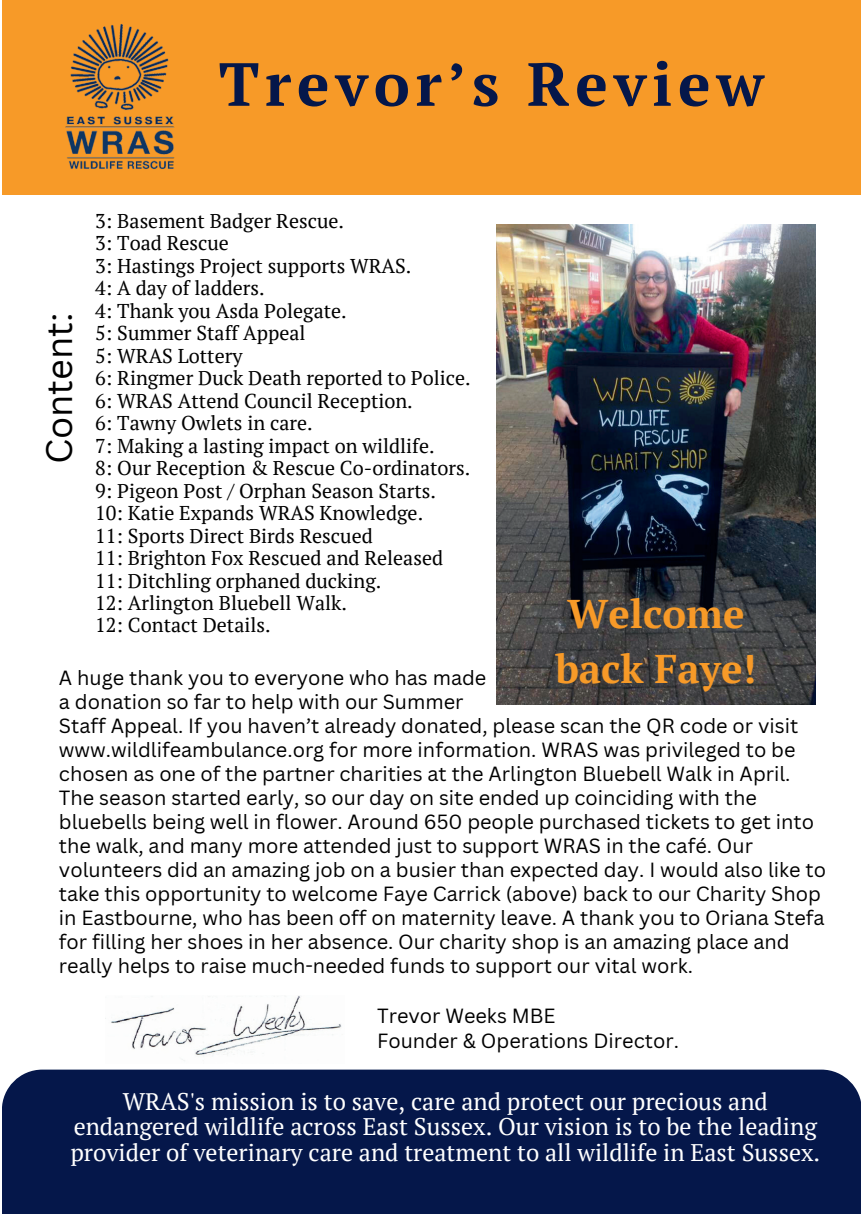
<style>
.page{position:relative;width:861px;height:1214px;background:#fff}
.page>*{position:absolute;margin:0;border:0;box-sizing:border-box;transform-origin:0 0}
.t1{font:700 60.8px "PT Serif";letter-spacing:.095em;color:#05174a}
.t2{font:700 40px/55.6px "PT Serif";color:#f79a28}
.t3{font:36px "Canva Sans";color:#000}
.t4{font:24px/25.4px "PT Serif";color:#fff;text-align:center}
.t5{font:20px/24px "Canva Sans";color:#000}
.t6{font:20px/22.4px "PT Serif";color:#000}
</style>
<div class="page">
<div style="left:2px;top:0;width:859px;height:195px;background:#f79a28"></div>
<img style="left:65px;top:24px;width:110px;height:145px">
<div style="left:2px;top:1069px;width:859px;height:145px;background:#05174a"></div>
<img style="left:111px;top:995px;width:231px;height:65px">
<img style="left:496px;top:225px;width:320px;height:480px">
<h1 class="t1" style="left:219px;top:43px;width:547px">Trevor’s Review</h1>
<p class="t6" style="left:95px;top:209px;width:377px">3: Basement Badger Rescue.<br>3: Toad Rescue<br>3: Hastings Project supports WRAS.<br>4: A day of ladders.<br>4: Thank you Asda Polegate.<br>5: Summer Staff Appeal<br>5: WRAS Lottery<br>6: Ringmer Duck Death reported to Police.<br>6: WRAS Attend Council Reception.<br>6: Tawny Owlets in care.<br>7: Making a lasting impact on wildlife.<br>8: Our Reception &amp; Rescue Co-ordinators.<br>9: Pigeon Post / Orphan Season Starts.<br>10: Katie Expands WRAS Knowledge.<br>11: Sports Direct Birds Rescued<br>11: Brighton Fox Rescued and Released<br>11: Ditchling orphaned ducking.<br>12: Arlington Bluebell Walk.<br>12: Contact Details.</p>
<h3 class="t3" style="left:38px;top:464px;width:153px;rotate:-90deg">Content:</h3>
<h2 class="t2" style="left:555px;top:585px;width:202px">Welcome back Faye!</h2>
<p class="t5" style="left:59px;top:666px;width:769px">A huge thank you to everyone who has made<br>a donation so far to help with our Summer<br>Staff Appeal. If you haven’t already donated, please scan the QR code or visit www.wildlifeambulance.org for more information. WRAS was privileged to be chosen as one of the partner charities at the Arlington Bluebell Walk in April.<br>The season started early, so our day on site ended up coinciding with the bluebells being well in flower. Around 650 people purchased tickets to get into the walk, and many more attended just to support WRAS in the café. Our volunteers did an amazing job on a busier than expected day. I would also like to take this opportunity to welcome Faye Carrick (above) back to our Charity Shop in Eastbourne, who has been off on maternity leave. A thank you to Oriana Stefa for filling her shoes in her absence. Our charity shop is an amazing place and really helps to raise much-needed funds to support our vital work.</p>
<p class="t5" style="left:377px;top:1003px;width:303px;line-height:25px">Trevor Weeks MBE<br>Founder &amp; Operations Director.</p>
<p class="t4" style="left:70px;top:1088px;width:751px">WRAS's mission is to save, care and protect our precious and endangered wildlife across East Sussex. Our vision is to be the leading provider of veterinary care and treatment to all wildlife in East Sussex.</p>
</div>
